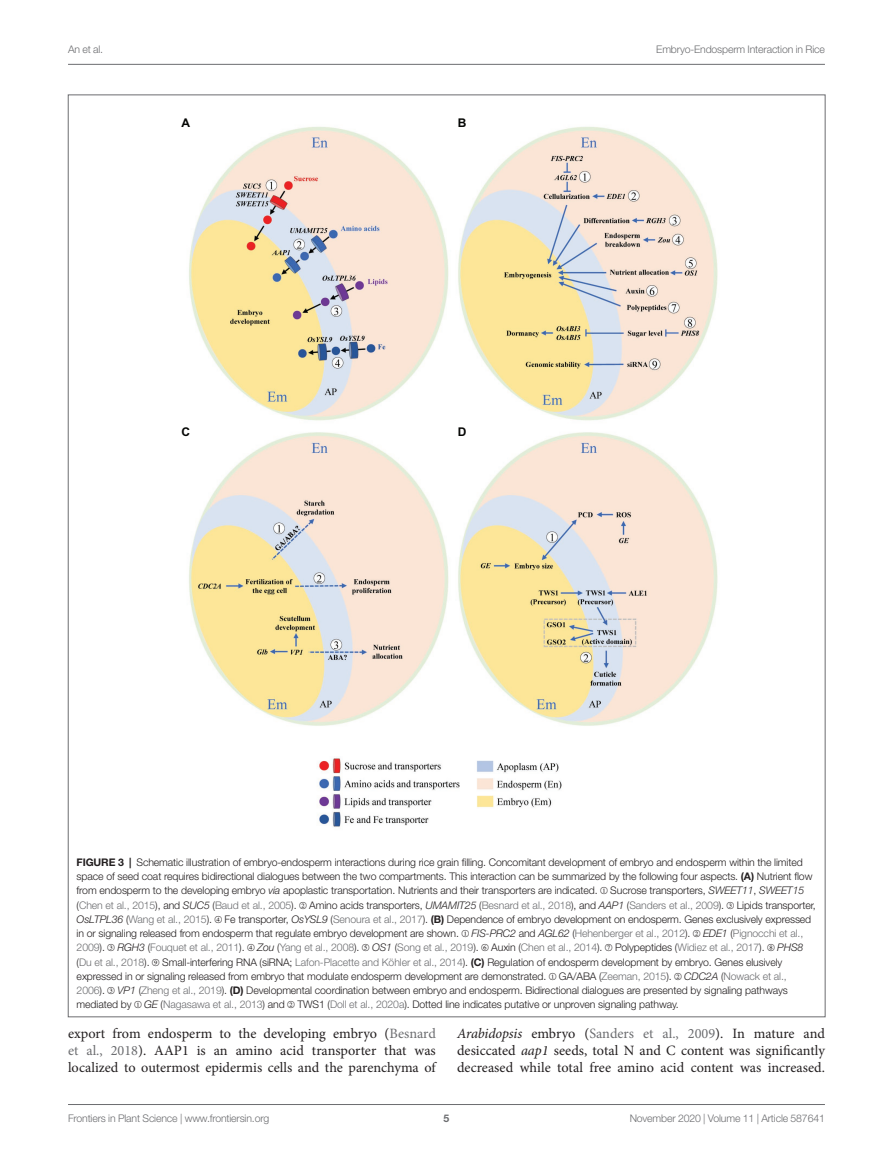
<style>
.page{position:relative;width:893px;height:1170px;background:#fff}
.page>*{position:absolute;margin:0;border:0;box-sizing:border-box;transform-origin:0 0}
.TEXT{font:14.25px/17.2px "Minion Pro";color:#231f20;text-align:justify}
.t1{font:700 12px "Arial";color:#040503}
.FIG_LEG{font:300 10.5px/14.2px "Helvetica Neue LT Std";letter-spacing:-.01em;color:#231f20}
.t2{font:300 10.5px "Helvetica Neue LT Std";letter-spacing:-.015em;color:#6c6d70}
.t3{font:700 10.5px "Helvetica Neue LT Std";color:#6c6d70}
.s1{font-weight:700}
.s2{font-style:italic}
.s3{font-family:"STIX General";font-weight:400}
.s4{color:#6c6d70}
</style>
<div class="page">
<hr style="left:68px;top:64px;width:757px;height:1px;background:#6c6d70">
<hr style="left:68px;top:1104px;width:757px;height:1px;background:#6c6d70">
<img style="left:189px;top:126px;width:529px;height:701px">
<p class="t2" style="left:68px;top:42px;width:37px">An et al.</p>
<p class="t2" style="left:656px;top:42px;width:170px">Embryo-Endosperm Interaction in Rice</p>
<p class="t1" style="left:182px;top:114px;width:10px">A</p>
<p class="t1" style="left:458px;top:114px;width:10px">B</p>
<p class="t1" style="left:182px;top:423px;width:10px">C</p>
<p class="t1" style="left:458px;top:423px;width:10px">D</p>
<p class="FIG_LEG" style="left:77px;top:854px;width:741px"><span class="s1">FIGURE 3 |</span> Schematic illustration of embryo-endosperm interactions during rice grain filling. Concomitant development of embryo and endosperm within the limited space of seed coat requires bidirectional dialogues between the two compartments. This interaction can be summarized by the following four aspects. <span class="s1">(A)</span> Nutrient flow from endosperm to the developing embryo <span class="s2">via</span> apoplastic transportation. Nutrients and their transporters are indicated. <span class="s3">①</span> Sucrose transporters, <span class="s2">SWEET11</span>, <span class="s2">SWEET15 </span>(<span class="s4">Chen et al., 2015</span>), and <span class="s2">SUC5</span> (<span class="s4">Baud et al., 2005</span>). <span class="s3">②</span> Amino acids transporters, <span class="s2">UMAMIT25</span> (<span class="s4">Besnard et al., 2018</span>), and <span class="s2">AAP1</span> (<span class="s4">Sanders et al., 2009</span>). <span class="s3">③</span> Lipids transporter, <span class="s2">OsLTPL36</span> (<span class="s4">Wang et al., 2015</span>). <span class="s3">④</span> Fe transporter, <span class="s2">OsYSL9</span> (<span class="s4">Senoura et al., 2017</span>). <span class="s1">(B)</span> Dependence of embryo development on endosperm. Genes exclusively expressed in or signaling released from endosperm that regulate embryo development are shown. <span class="s3">①</span> <span class="s2">FIS-PRC2</span> and <span class="s2">AGL62</span> (<span class="s4">Hehenberger et al., 2012</span>). <span class="s3">②</span> <span class="s2">EDE1</span> (<span class="s4">Pignocchi et al., 2009</span>). <span class="s3">③</span> <span class="s2">RGH3</span> (<span class="s4">Fouquet et al., 2011</span>). <span class="s3">④</span> <span class="s2">Zou</span> (<span class="s4">Yang et al., 2008</span>). <span class="s3">⑤</span> <span class="s2">OS1</span> (<span class="s4">Song et al., 2019</span>). <span class="s3">⑥</span> Auxin (<span class="s4">Chen et al., 2014</span>). <span class="s3">⑦</span> Polypeptides (<span class="s4">Widiez et al., 2017</span>). <span class="s3">⑧</span> <span class="s2">PHS8 </span>(<span class="s4">Du et al., 2018</span>). <span class="s3">⑨</span> Small-interfering RNA (siRNA; <span class="s4">Lafon-Placette and Köhler et al., 2014</span>). <span class="s1">(C)</span> Regulation of endosperm development by embryo. Genes elusively expressed in or signaling released from embryo that modulate endosperm development are demonstrated. <span class="s3">①</span> GA/ABA (<span class="s4">Zeeman, 2015</span>). <span class="s3">②</span> <span class="s2">CDC2A</span> (<span class="s4">Nowack et al., 2006</span>). <span class="s3">③</span> <span class="s2">VP1</span> (<span class="s4">Zheng et al., 2019</span>). <span class="s1">(D)</span> Developmental coordination between embryo and endosperm. Bidirectional dialogues are presented by signaling pathways mediated by <span class="s3">①</span> <span class="s2">GE</span> (<span class="s4">Nagasawa et al., 2013</span>) and <span class="s3">②</span> TWS1 (<span class="s4">Doll et al., 2020a</span>). Dotted line indicates putative or unproven signaling pathway.</p>
<p class="TEXT" style="left:68px;top:1024px;width:369px">export from endosperm to the developing embryo (<span class="s4">Besnard et al., 2018</span>). AAP1 is an amino acid transporter that was localized to outermost epidermis cells and the parenchyma of</p>
<p class="TEXT" style="left:457px;top:1024px;width:369px"><span class="s2">Arabidopsis</span> embryo (<span class="s4">Sanders et al., 2009</span>). In mature and desiccated <span class="s2">aap1</span> seeds, total N and C content was significantly decreased while total free amino acid content was increased.</p>
<p class="t2" style="left:68px;top:1111px;width:203px">Frontiers in Plant Science | www.frontiersin.org</p>
<p class="t3" style="left:444px;top:1111px;width:7px">5</p>
<p class="t2" style="left:630px;top:1111px;width:197px">November 2020 | Volume 11 | Article 587641</p>
</div>
